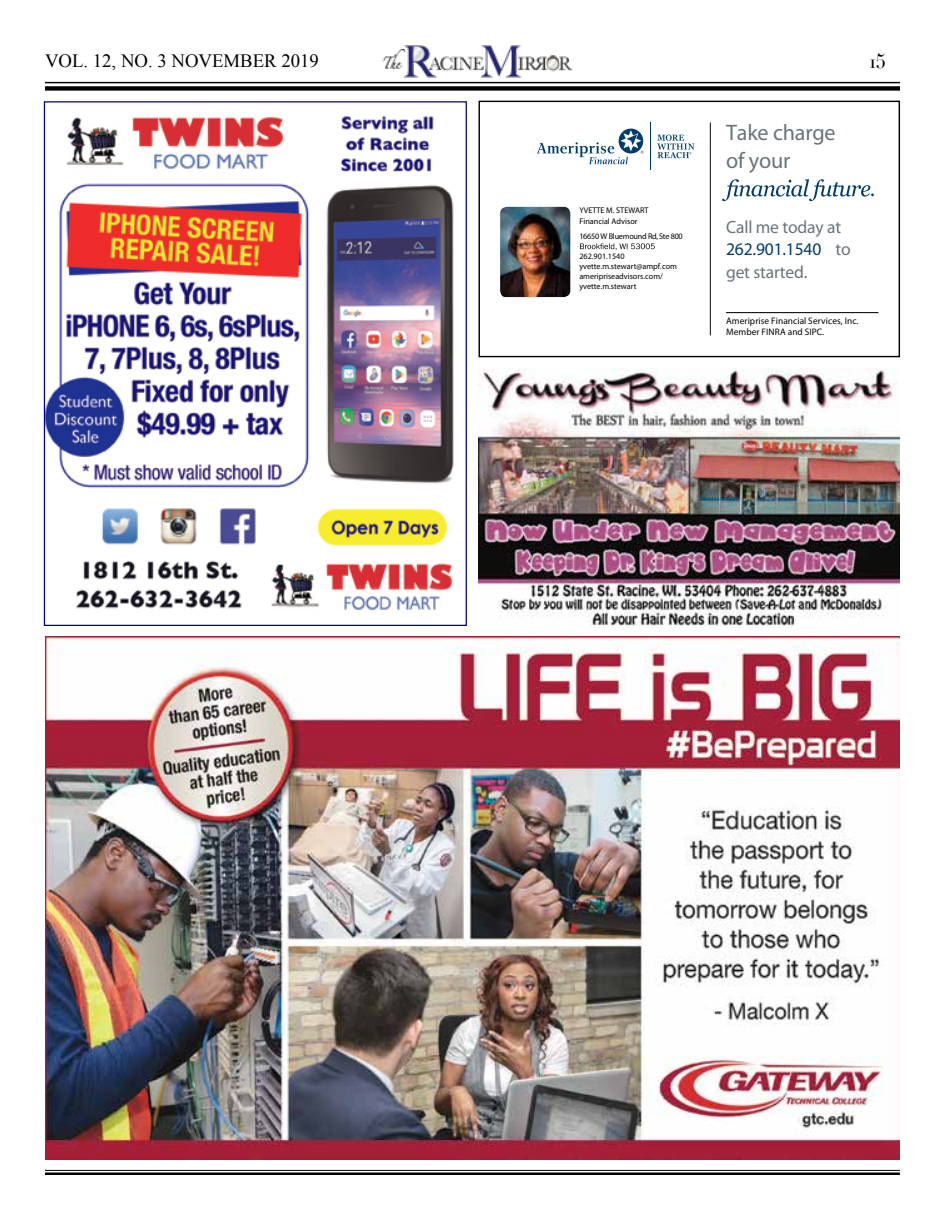
<style>
.page{position:relative;width:945px;height:1215px;background:#fff}
.page>*{position:absolute;margin:0;border:0;box-sizing:border-box;transform-origin:0 0}
.t1{font:22.5px/28.4px "Georgia Pro Ameriprise";letter-spacing:-.01em;color:#6a747b}
.t2{font:22.5px "Georgia Pro Ameriprise";color:#003d6d}
.t3{font:20px "Didot";color:#000}
.t4{font:18.75px "Times New Roman";color:#000}
.t5{font:17.75px/22.5px "Georgia Pro Ameriprise";letter-spacing:-.01em;color:#6a747b}
.t6{font:9.5px/11.9px "ITC Franklin Gothic Std";letter-spacing:.01em;color:#000}
.t7{font:8.25px/10px "ITC Franklin Gothic Std";color:#000}
.t8{font:8.25px/15.4px "ITC Franklin Gothic Std";letter-spacing:-.03em;color:#000}
.t9{font:600 8.25px "ITC Franklin Gothic Std";color:#000}
.s1{color:#003d6d}
</style>
<div class="page">
<img style="left:382px;top:45px;width:191px;height:33px">
<hr style="left:45px;top:82px;width:855px;height:1px;background:#000">
<div style="left:45px;top:86px;width:855px;height:5px;background:#000"></div>
<hr style="left:45px;top:1170px;width:855px;height:1px;background:#000">
<hr style="left:45px;top:1172px;width:855px;height:3px;background:#000">
<img style="left:45px;top:636px;width:855px;height:524px">
<img style="left:46px;top:116px;width:408px;height:495px">
<hr style="left:710px;top:123px;width:1px;height:212px;background:#000">
<hr style="left:726px;top:312px;width:152px;height:1px;background:#000">
<svg style="left:722px;top:179px;width:148px;height:22px"></svg>
<svg style="left:580px;top:243px;width:75px;height:7px"></svg>
<svg style="left:537px;top:129px;width:107px;height:35px"></svg>
<svg style="left:657px;top:135px;width:38px;height:23px"></svg>
<hr style="left:650px;top:123px;width:1px;height:47px;background:#003d6d">
<img style="left:500px;top:207px;width:70px;height:90px">
<div style="left:479px;top:101px;width:421px;height:256px;border:1px solid #020304"></div>
<img style="left:478px;top:369px;width:422px;height:256px">
<h3 class="t4" style="left:45px;top:48px;width:275px">VOL. 12, NO. 3 NOVEMBER 2019</h3>
<h2 class="t3" style="left:869px;top:49px;width:18px">15</h2>
<p class="t9" style="left:579px;top:205px;width:71px">YVETTE M. STEWART</p>
<p class="t8" style="left:579px;top:213px;width:105px">Financial Advisor<br>16650 W Bluemound Rd, Ste 800</p>
<p class="t9" style="left:579px;top:251px;width:47px">262.901.1540</p>
<p class="t7" style="left:579px;top:261px;width:99px">yvette.m.stewart@ampf.com ameripriseadvisors.com/ yvette.m.stewart</p>
<h1 class="t1" style="left:726px;top:117px;width:111px">Take charge of your</h1>
<h3 class="t5" style="left:726px;top:216px;width:126px">Call me today at<br><span class="s1">262.901.1540</span> to get started.</h3>
<h1 class="t2" style="left:870px;top:175px;width:6px">.</h1>
<p class="t6" style="left:726px;top:314px;width:134px">Ameriprise Financial Services, Inc.<br>Member FINRA and SIPC.</p>
</div>
